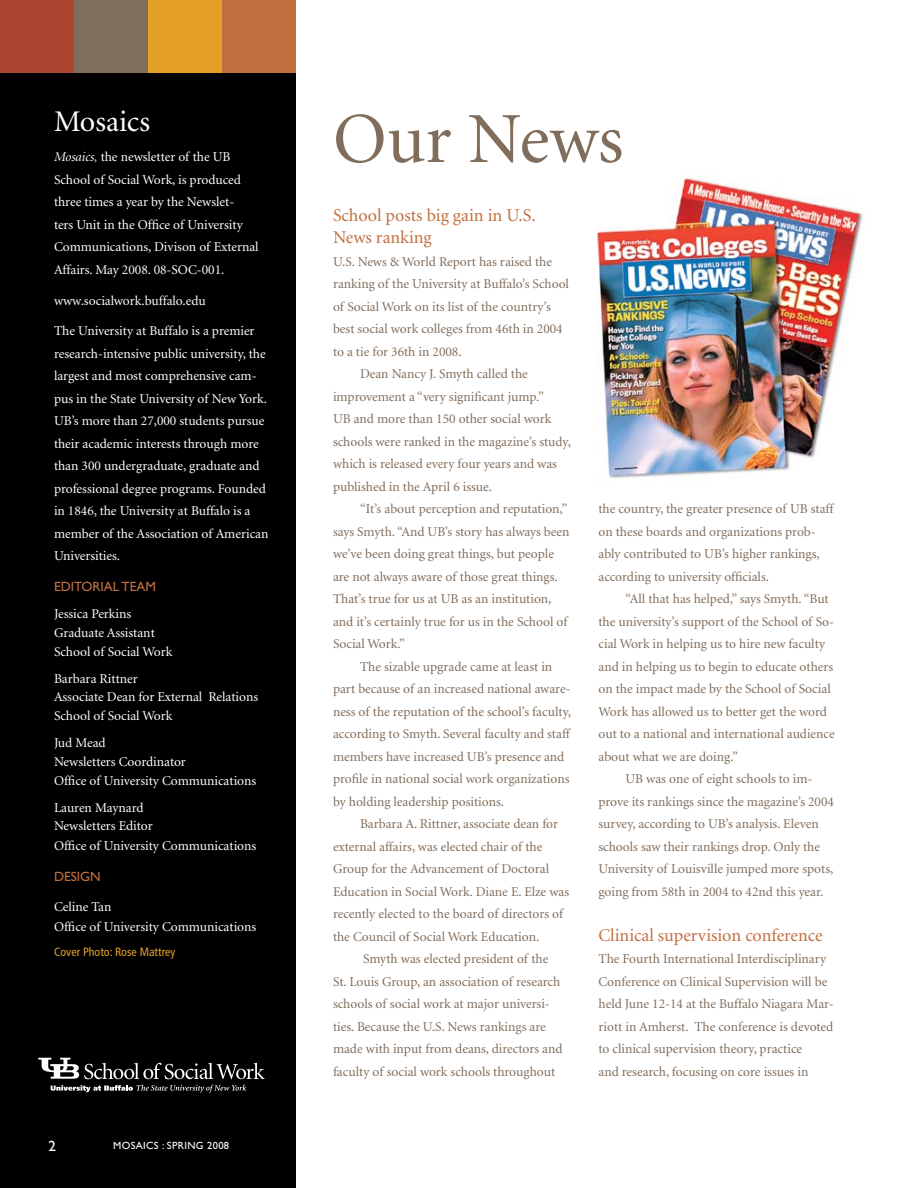
<style>
.page{position:relative;width:918px;height:1188px;background:#fff}
.page>*{position:absolute;margin:0;border:0;box-sizing:border-box;transform-origin:0 0}
.t1{font:72px "Minion";letter-spacing:-.005em;color:#816d5c}
.t2{font:30px "Minion";color:#fff}
.t3{font:18px/22.5px "Minion";color:#c26e3e}
.t4{font:15px "Gill Sans";color:#fff}
.t5{font:13.5px/22.5px "Minion";color:#816d5c}
.t6{font:13.5px/22.5px "Minion";color:#fff}
.t7{font:13.5px "Gill Sans";color:#c26e3e}
.t8{font:condensed 12px "Frutiger";color:#e4a025}
.t9{font:10.5px "Gill Sans";letter-spacing:.03em;color:#fff}
.s1{font-family:"Minion Display";font-style:italic}
</style>
<div class="page">
<div style="left:0;top:0;width:296px;height:1188px;background:#000"></div>
<svg style="left:51px;top:1085px;width:195px;height:8px"></svg>
<svg style="left:38px;top:1058px;width:227px;height:21px"></svg>
<div style="left:222px;top:0;width:74px;height:73px;background:#c26e3e"></div>
<div style="left:74px;top:0;width:74px;height:73px;background:#816d5c"></div>
<div style="left:148px;top:0;width:74px;height:73px;background:#e4a025"></div>
<div style="left:0;top:0;width:74px;height:73px;background:#aa4630"></div>
<img style="left:597px;top:176px;width:273px;height:302px">
<h2 class="t2" style="left:54px;top:106px;width:98px">Mosaics</h2>
<p class="t6" style="left:54px;top:146px;width:206px"><span class="s1">Mosaics,</span> the newsletter of the UB School of Social Work, is produced three times a year by the Newslet-<br>ters Unit in the Office of University Communications, Divison of External Affairs. May 2008. 08-SOC-001.</p>
<p class="t6" style="left:54px;top:289px;width:153px">www.socialwork.buffalo.edu</p>
<p class="t6" style="left:54px;top:320px;width:216px">The University at Buffalo is a premier research-intensive public university, the largest and most comprehensive cam&shy;pus in the State University of New York.<br>UB’s more than 27,000 students pursue their academic interests through more than 300 undergraduate, graduate and professional degree programs. Founded in 1846, the University at Buffalo is a member of the Association of American Universities.</p>
<p class="t7" style="left:54px;top:579px;width:103px">EDITORIAL TEAM</p>
<p class="t6" style="left:54px;top:605px;width:120px;line-height:18.8px">Jessica Perkins<br>Graduate Assistant<br>School of Social Work</p>
<p class="t6" style="left:54px;top:669px;width:206px;line-height:18.8px">Barbara Rittner<br>Associate Dean for External Relations<br>School of Social Work</p>
<p class="t6" style="left:54px;top:734px;width:204px;line-height:18.8px">Jud Mead<br>Newsletters Coordinator<br>Office of University Communications</p>
<p class="t6" style="left:54px;top:798px;width:204px;line-height:19px">Lauren Maynard<br>Newsletters Editor<br>Office of University Communications</p>
<p class="t7" style="left:54px;top:868px;width:48px">DESIGN</p>
<p class="t6" style="left:54px;top:898px;width:204px;line-height:19.5px">Celine Tan<br>Office of University Communications</p>
<p class="t8" style="left:54px;top:944px;width:123px">Cover Photo: Rose Mattrey</p>
<p class="t4" style="left:49px;top:1137px;width:9px">2</p>
<p class="t9" style="left:113px;top:1140px;width:117px">MOSAICS : SPRING 2008</p>
<h1 class="t1" style="left:333px;top:104px;width:292px">Our News</h1>
<h3 class="t3" style="left:333px;top:204px;width:204px">School posts big gain in U.S.<br>News ranking</h3>
<p class="t5" style="left:333px;top:250px;width:221px">U.S. News &amp; World Report has raised the</p>
<p class="t5" style="left:333px;top:273px;width:238px">ranking of the University at Buffalo’s School</p>
<p class="t5" style="left:333px;top:295px;width:219px">of Social Work on its list of the country’s</p>
<p class="t5" style="left:333px;top:318px;width:231px">best social work colleges from 46th in 2004</p>
<p class="t5" style="left:333px;top:340px;width:130px">to a tie for 36th in 2008.</p>
<p class="t5" style="left:360px;top:363px;width:169px">Dean Nancy J. Smyth called the</p>
<p class="t5" style="left:333px;top:385px;width:212px">improvement a “very significant jump.”</p>
<p class="t5" style="left:333px;top:408px;width:220px">UB and more than 150 other social work</p>
<p class="t5" style="left:333px;top:430px;width:239px">schools were ranked in the magazine’s study,</p>
<p class="t5" style="left:333px;top:453px;width:226px">which is released every four years and was</p>
<p class="t5" style="left:333px;top:476px;width:161px">published in the April 6 issue.</p>
<p class="t5" style="left:360px;top:498px;width:209px">“It’s about perception and reputation,”</p>
<p class="t5" style="left:333px;top:521px;width:238px">says Smyth. “And UB’s story has always been</p>
<p class="t5" style="left:333px;top:543px;width:223px">we’ve been doing great things, but people</p>
<p class="t5" style="left:333px;top:566px;width:226px">are not always aware of those great things.</p>
<p class="t5" style="left:333px;top:588px;width:220px">That’s true for us at UB as an institution,</p>
<p class="t5" style="left:333px;top:611px;width:236px">and it’s certainly true for us in the School of</p>
<p class="t5" style="left:333px;top:633px;width:74px">Social Work.”</p>
<p class="t5" style="left:360px;top:656px;width:194px">The sizable upgrade came at least in</p>
<p class="t5" style="left:333px;top:678px;width:239px">part because of an increased national aware-</p>
<p class="t5" style="left:333px;top:701px;width:240px">ness of the reputation of the school’s faculty,</p>
<p class="t5" style="left:333px;top:723px;width:238px">according to Smyth. Several faculty and staff</p>
<p class="t5" style="left:333px;top:746px;width:233px">members have increased UB’s presence and</p>
<p class="t5" style="left:333px;top:768px;width:238px">profile in national social work organizations</p>
<p class="t5" style="left:333px;top:791px;width:173px">by holding leadership positions.</p>
<p class="t5" style="left:360px;top:813px;width:200px">Barbara A. Rittner, associate dean for</p>
<p class="t5" style="left:333px;top:836px;width:211px">external affairs, was elected chair of the</p>
<p class="t5" style="left:333px;top:858px;width:218px">Group for the Advancement of Doctoral</p>
<p class="t5" style="left:333px;top:881px;width:238px">Education in Social Work. Diane E. Elze was</p>
<p class="t5" style="left:333px;top:903px;width:232px">recently elected to the board of directors of</p>
<p class="t5" style="left:333px;top:926px;width:208px">the Council of Social Work Education.</p>
<p class="t5" style="left:363px;top:948px;width:187px">Smyth was elected president of the</p>
<p class="t5" style="left:333px;top:971px;width:229px">St. Louis Group, an association of research</p>
<p class="t5" style="left:333px;top:993px;width:218px">schools of social work at major universi-</p>
<p class="t5" style="left:333px;top:1016px;width:214px">ties. Because the U.S. News rankings are</p>
<p class="t5" style="left:333px;top:1038px;width:231px">made with input from deans, directors and</p>
<p class="t5" style="left:333px;top:1061px;width:224px">faculty of social work schools throughout</p>
<p class="t5" style="left:599px;top:498px;width:236px">the country, the greater presence of UB staff on these boards and organizations prob&shy;ably contributed to UB’s higher rankings, according to university officials.</p>
<p class="t5" style="left:626px;top:588px;width:205px">“All that has helped,” says Smyth. “But</p>
<p class="t5" style="left:599px;top:611px;width:237px">the university’s support of the School of So-</p>
<p class="t5" style="left:599px;top:633px;width:228px">cial Work in helping us to hire new faculty</p>
<p class="t5" style="left:599px;top:656px;width:236px">and in helping us to begin to educate others</p>
<p class="t5" style="left:599px;top:678px;width:234px">on the impact made by the School of Social</p>
<p class="t5" style="left:599px;top:701px;width:230px">Work has allowed us to better get the word</p>
<p class="t5" style="left:599px;top:723px;width:238px">out to a national and international audience</p>
<p class="t5" style="left:599px;top:746px;width:141px">about what we are doing.”</p>
<p class="t5" style="left:626px;top:768px;width:189px">UB was one of eight schools to im-</p>
<p class="t5" style="left:599px;top:791px;width:237px">prove its rankings since the magazine’s 2004</p>
<p class="t5" style="left:599px;top:813px;width:222px">survey, according to UB’s analysis. Eleven</p>
<p class="t5" style="left:599px;top:836px;width:223px">schools saw their rankings drop. Only the</p>
<p class="t5" style="left:599px;top:858px;width:236px">University of Louisville jumped more spots,</p>
<p class="t5" style="left:599px;top:881px;width:227px">going from 58th in 2004 to 42nd this year.</p>
<h3 class="t3" style="left:598px;top:924px;width:226px">Clinical supervision conference</h3>
<p class="t5" style="left:598px;top:948px;width:237px">The Fourth International Interdisciplinary Conference on Clinical Supervision will be held June 12-14 at the Buffalo Niagara Mar&shy;riott in Amherst. The conference is devoted to clinical supervision theory, practice<br>and research, focusing on core issues in</p>
</div>
